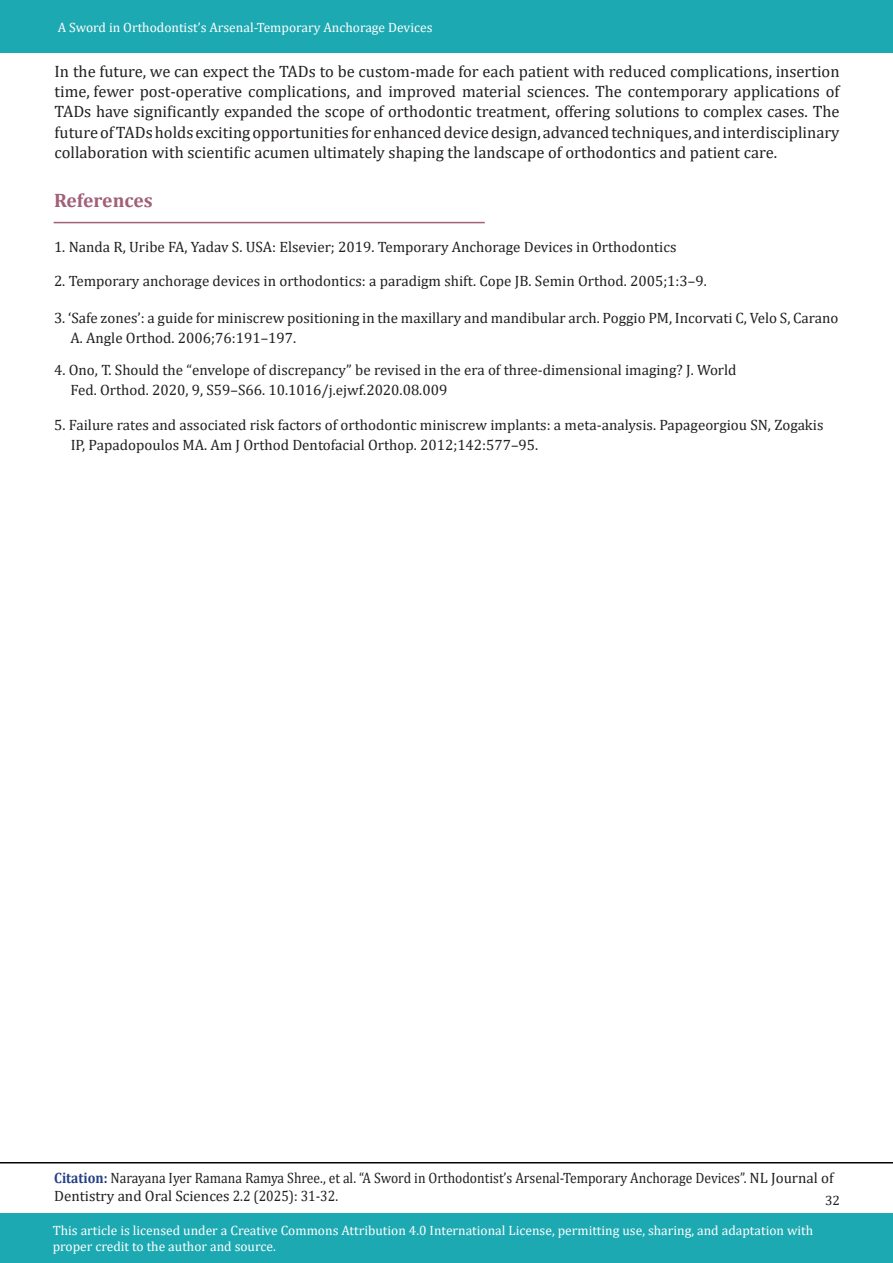
<style>
.page{position:relative;width:893px;height:1263px;background:#fff}
.page>*{position:absolute;margin:0;border:0;box-sizing:border-box;transform-origin:0 0}
.t1{font:700 19.5px "Cambria";color:#a25f78}
.t2{font:16.5px/20.2px "Cambria";color:#231f20;text-align:justify}
.t3{font:15px "Cambria";color:#231f20}
.t4{font:15px "Cambria";color:#231f20;scale:.91 1}
.t5{font:13.5px/16.2px "Cambria";color:#fff}
.t6{font:13.5px "Cambria";color:#231f20}
.s1{font-weight:700;color:#233e84}
</style>
<div class="page">
<div style="left:0;top:0;width:893px;height:53px;background:#1da9b2"></div>
<div style="left:0;top:1214px;width:893px;height:49px;background:#1da9b2"></div>
<hr style="left:54px;top:222px;width:431px;height:1px;background:#a25f78">
<hr style="left:0;top:1162px;width:893px;height:1px;background:#040503">
<p class="t5" style="left:58px;top:19px;width:376px">A Sword in Orthodontist’s Arsenal-Temporary Anchorage Devices</p>
<p class="t2" style="left:55px;top:61px;width:786px">In the future, we can expect the TADs to be custom-made for each patient with reduced complications, insertion time, fewer post-operative complications, and improved material sciences. The contemporary applications of TADs have significantly expanded the scope of orthodontic treatment, offering solutions to complex cases. The future of TADs holds exciting opportunities for enhanced device design, advanced techniques, and interdisciplinary collaboration with scientific acumen ultimately shaping the landscape of orthodontics and patient care.</p>
<p class="t1" style="left:54px;top:186px;width:100px">References</p>
<p class="t3" style="left:54px;top:238px;width:624px">1. Nanda R, Uribe FA, Yadav S. USA: Elsevier; 2019. Temporary Anchorage Devices in Orthodontics</p>
<p class="t3" style="left:54px;top:273px;width:654px">2. Temporary anchorage devices in orthodontics: a paradigm shift. Cope JB. Semin Orthod. 2005;1:3–9.</p>
<p class="t3" style="left:54px;top:309px;width:786px">3. ‘Safe zones’: a guide for miniscrew positioning in the maxillary and mandibular arch. Poggio PM, Incorvati C, Velo S, Carano</p>
<p class="t3" style="left:70px;top:329px;width:227px">A. Angle Orthod. 2006;76:191–197.</p>
<p class="t3" style="left:54px;top:361px;width:684px">4. Ono, T. Should the “envelope of discrepancy” be revised in the era of three-dimensional imaging? J. World</p>
<p class="t3" style="left:71px;top:381px;width:378px">Fed. Orthod. 2020, 9, S59–S66. 10.1016/j.ejwf.2020.08.009</p>
<p class="t3" style="left:54px;top:416px;width:771px">5. Failure rates and associated risk factors of orthodontic miniscrew implants: a meta-analysis. Papageorgiou SN, Zogakis</p>
<p class="t3" style="left:71px;top:436px;width:469px">IP, Papadopoulos MA. Am J Orthod Dentofacial Orthop. 2012;142:577–95.</p>
<p class="t4" style="left:54px;top:1169px;width:858px"><span class="s1">Citation:</span> Narayana Iyer Ramana Ramya Shree., et al. “A Sword in Orthodontist’s Arsenal-Temporary Anchorage Devices”. NL Journal of</p>
<p class="t3" style="left:54px;top:1187px;width:285px">Dentistry and Oral Sciences 2.2 (2025): 31-32.</p>
<p class="t6" style="left:825px;top:1193px;width:16px">32</p>
<p class="t5" style="left:53px;top:1222px;width:762px">This article is licensed under a Creative Commons Attribution 4.0 International License, permitting use, sharing, and adaptation with proper credit to the author and source.</p>
</div>
